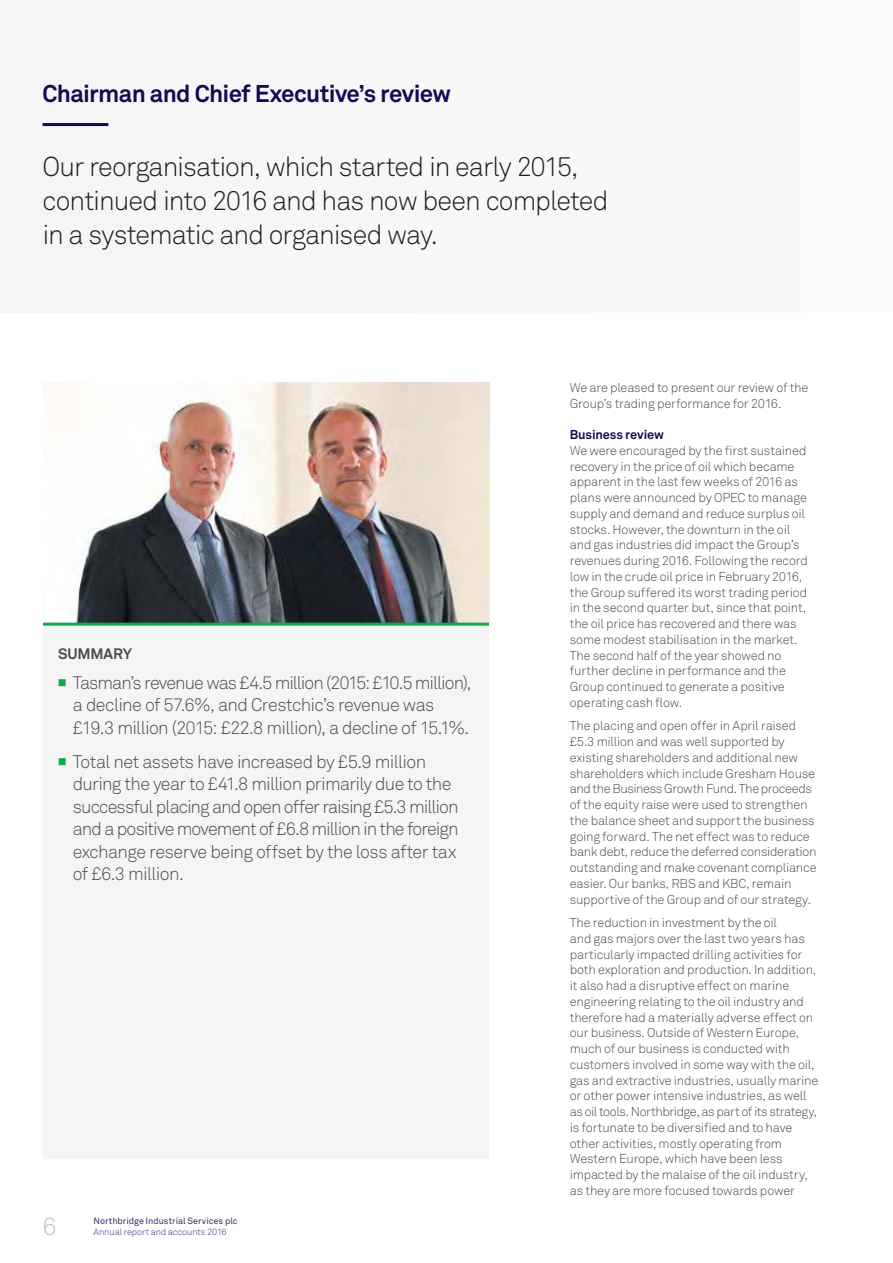
<style>
.page{position:relative;width:893px;height:1263px;background:#fff}
.page>*{position:absolute;margin:0;border:0;box-sizing:border-box;transform-origin:0 0}
.t1{font:300 27px/33.8px "Akkurat Std";letter-spacing:-.035em;color:#241f1f}
.t2{font:300 24.75px "Akkurat Std";color:#c0bfc1}
.t3{font:700 24px "Akkurat Std";letter-spacing:-.025em;color:#170a52}
.t4{font:300 18px/22.5px "Akkurat Std";letter-spacing:-.04em;color:#4e4b4c}
.t5{font:700 15px "Akkurat Std";letter-spacing:-.01em;color:#4e4b4c}
.t6{font:300 12.75px/15.8px "Akkurat Std";letter-spacing:-.015em;color:#4e4b4c}
.t7{font:700 12.75px "Akkurat Std";letter-spacing:-.01em;color:#170a52}
.t8{font:9px "Akkurat Std";color:#392e6a}
.t9{font:300 9px "Akkurat Std";letter-spacing:-.005em;color:#392e6a}
.s1{color:#09ad46}
</style>
<div class="page">
<div style="left:0;top:0;width:893px;height:312px;background:#f6f5f5"></div>
<img style="left:43px;top:383px;width:446px;height:240px">
<div style="left:43px;top:623px;width:446px;height:535px;background:#f6f5f5"></div>
<hr style="left:43px;top:623px;width:446px;height:3px;background:#09ad46">
<hr style="left:43px;top:123px;width:65px;height:3px;background:#170a52">
<h3 class="t3" style="left:43px;top:79px;width:410px">Chairman and Chief Executive’s review</h3>
<h1 class="t1" style="left:43px;top:150px;width:568px">Our reorganisation, which started in early 2015, continued into 2016 and has now been completed in a systematic and organised way.</h1>
<p class="t5" style="left:58px;top:644px;width:76px">SUMMARY</p>
<h3 class="t4" style="left:73px;top:671px;width:400px;text-indent:-15px"><span class="s1">■</span> Tasman’s revenue was £4.5 million (2015: £10.5 million), a decline of 57.6%, and Crestchic’s revenue was £19.3 million (2015: £22.8 million), a decline of 15.1%.</h3>
<p class="t4" style="left:73px;top:750px;width:387px;text-indent:-15px"><span class="s1">■</span> Total net assets have increased by £5.9 million during the year to £41.8 million primarily due to the successful placing and open offer raising £5.3 million and a positive movement of £6.8 million in the foreign exchange reserve being offset by the loss after tax of £6.3 million.</p>
<p class="t8" style="left:94px;top:1216px;width:146px">Northbridge Industrial Services plc</p>
<h2 class="t2" style="left:43px;top:1212px;width:16px">6</h2>
<p class="t9" style="left:94px;top:1227px;width:135px">Annual report and accounts 2016</p>
<p class="t6" style="left:570px;top:379px;width:240px">We are pleased to present our review of the<br>Group’s trading performance for 2016.</p>
<p class="t7" style="left:570px;top:427px;width:96px">Business review</p>
<p class="t6" style="left:570px;top:442px;width:240px">We were encouraged by the first sustained recovery in the price of oil which became apparent in the last few weeks of 2016 as plans were announced by OPEC to manage supply and demand and reduce surplus oil stocks. However, the downturn in the oil and gas industries did impact the Group’s revenues during 2016. Following the record low in the crude oil price in February 2016, the Group suffered its worst trading period in the second quarter but, since that point, the oil price has recovered and there was some modest stabilisation in the market.<br>The second half of the year showed no further decline in performance and the Group continued to generate a positive operating cash flow.</p>
<p class="t6" style="left:570px;top:718px;width:248px">The placing and open offer in April raised £5.3 million and was well supported by existing shareholders and additional new shareholders which include Gresham House and the Business Growth Fund. The proceeds of the equity raise were used to strengthen the balance sheet and support the business going forward. The net effect was to reduce bank debt, reduce the deferred consideration outstanding and make covenant compliance easier. Our banks, RBS and KBC, remain supportive of the Group and of our strategy.</p>
<p class="t6" style="left:570px;top:915px;width:250px">The reduction in investment by the oil<br>and gas majors over the last two years has particularly impacted drilling activities for both exploration and production. In addition, it also had a disruptive effect on marine engineering relating to the oil industry and therefore had a materially adverse effect on our business. Outside of Western Europe, much of our business is conducted with customers involved in some way with the oil, gas and extractive industries, usually marine or other power intensive industries, as well as oil tools. Northbridge, as part of its strategy, is fortunate to be diversified and to have other activities, mostly operating from Western Europe, which have been less impacted by the malaise of the oil industry, as they are more focused towards power</p>
</div>
